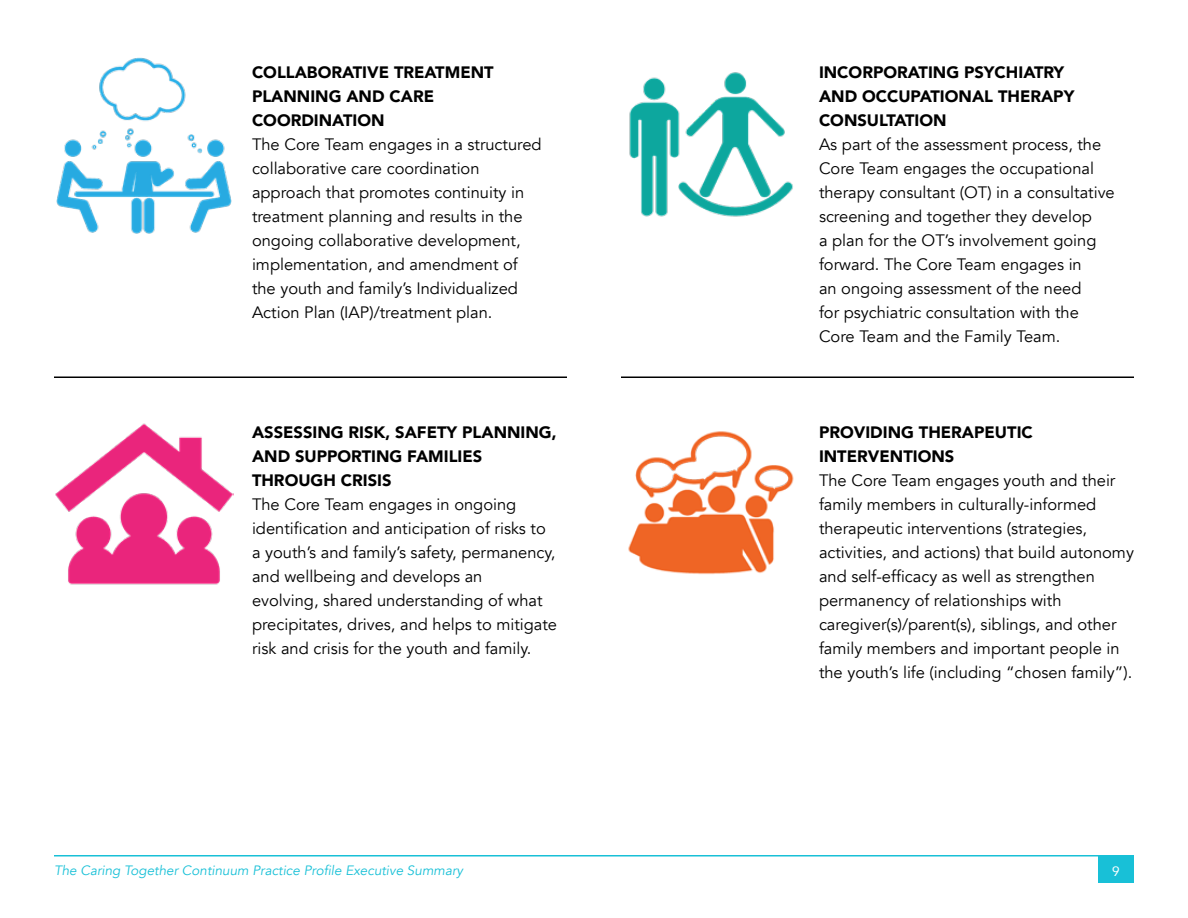
<style>
.page{position:relative;width:1188px;height:918px;background:#fff}
.page>*{position:absolute;margin:0;border:0;box-sizing:border-box;transform-origin:0 0}
.t1{font:16.5px/24px "Avenir";color:#000}
.t2{font:900 16.5px/24px "Avenir";color:#000}
.t3{font:italic 13.5px "Avenir";color:#18c0d7}
.t4{font:13.5px "Avenir";color:#fff}
</style>
<div class="page">
<hr style="left:54px;top:855px;width:1080px;height:1px;background:#18c0d7">
<div style="left:1098px;top:856px;width:36px;height:28px;background:#18c0d7"></div>
<hr style="left:621px;top:376px;width:513px;height:2px;background:#000">
<hr style="left:54px;top:376px;width:513px;height:2px;background:#000">
<img style="left:56px;top:57px;width:176px;height:177px">
<img style="left:629px;top:72px;width:164px;height:145px">
<img style="left:55px;top:423px;width:179px;height:162px">
<img style="left:628px;top:431px;width:166px;height:144px">
<p class="t2" style="left:252px;top:60px;width:243px">COLLABORATIVE TREATMENT<br>PLANNING AND CARE<br>COORDINATION</p>
<p class="t1" style="left:252px;top:133px;width:291px">The Core Team engages in a structured collaborative care coordination approach that promotes continuity in treatment planning and results in the ongoing collaborative development, implementation, and amendment of the youth and family’s Individualized Action Plan (IAP)/treatment plan.</p>
<p class="t2" style="left:252px;top:420px;width:306px">ASSESSING RISK, SAFETY PLANNING,<br>AND SUPPORTING FAMILIES<br>THROUGH CRISIS</p>
<p class="t1" style="left:252px;top:493px;width:266px">The Core Team engages in ongoing</p>
<p class="t1" style="left:252px;top:517px;width:295px">identification and anticipation of risks to</p>
<p class="t1" style="left:252px;top:541px;width:307px">a youth’s and family’s safety, permanency, and wellbeing and develops an<br>evolving, shared understanding of what precipitates, drives, and helps to mitigate risk and crisis for the youth and family.</p>
<p class="t3" style="left:54px;top:862px;width:411px">The Caring Together Continuum Practice Profile Executive Summary</p>
<p class="t2" style="left:819px;top:60px;width:257px">INCORPORATING PSYCHIATRY<br>AND OCCUPATIONAL THERAPY<br>CONSULTATION</p>
<p class="t1" style="left:819px;top:133px;width:297px">As part of the assessment process, the Core Team engages the occupational therapy consultant (OT) in a consultative screening and together they develop<br>a plan for the OT’s involvement going forward. The Core Team engages in<br>an ongoing assessment of the need<br>for psychiatric consultation with the Core Team and the Family Team.</p>
<p class="t2" style="left:819px;top:420px;width:215px">PROVIDING THERAPEUTIC<br>INTERVENTIONS</p>
<p class="t1" style="left:819px;top:469px;width:317px">The Core Team engages youth and their family members in culturally-informed therapeutic interventions (strategies, activities, and actions) that build autonomy</p>
<p class="t1" style="left:819px;top:565px;width:277px">and self-efficacy as well as strengthen</p>
<p class="t1" style="left:819px;top:589px;width:315px">permanency of relationships with caregiver(s)/parent(s), siblings, and other family members and important people in the youth’s life (including “chosen family”).</p>
<p class="t4" style="left:1112px;top:860px;width:9px">9</p>
</div>
